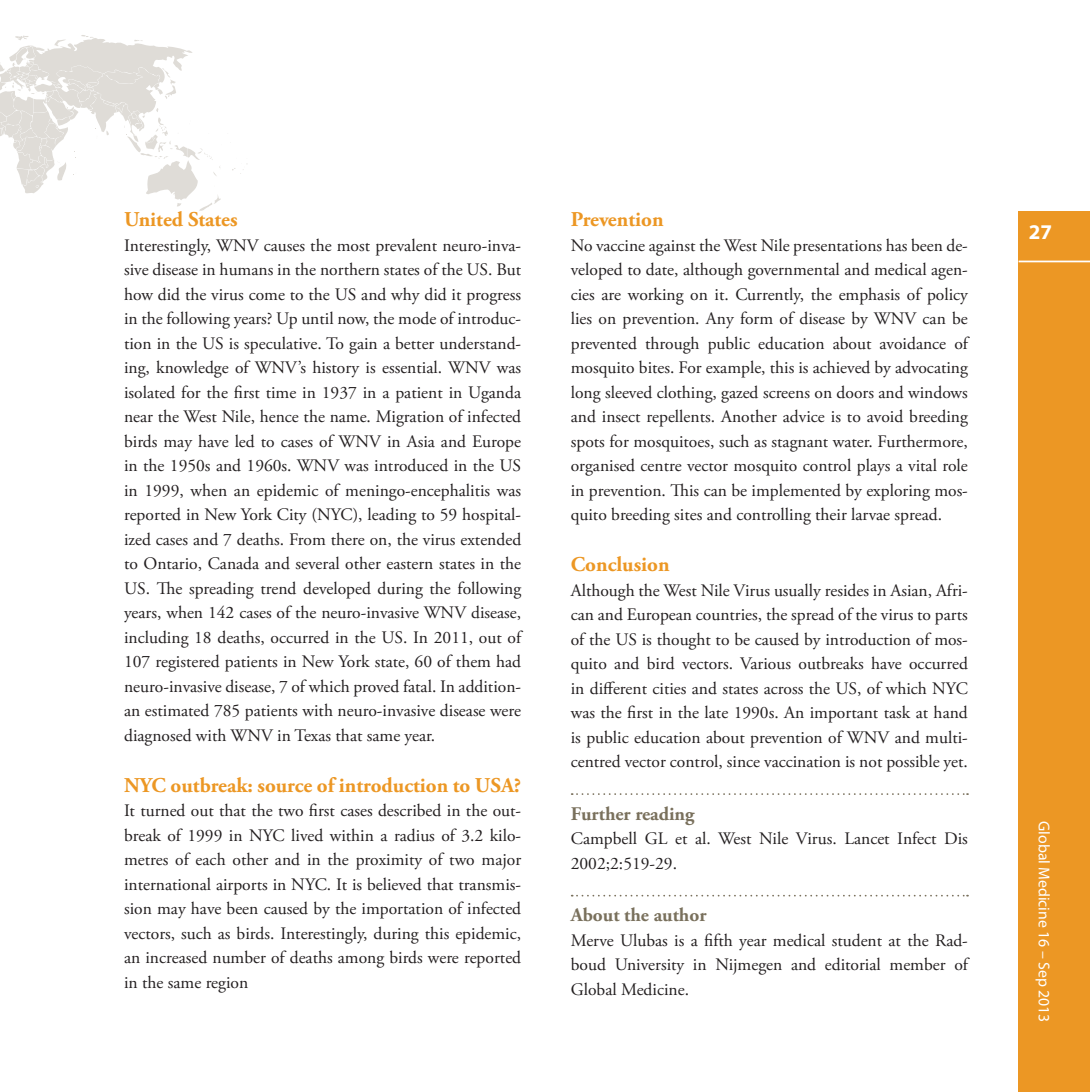
<style>
.page{position:relative;width:1092px;height:1092px;background:#fff}
.page>*{position:absolute;margin:0;border:0;box-sizing:border-box;transform-origin:0 0}
.Header_2_-_purple{font:700 21px "Adobe Garamond Pro";color:#ec9724}
.t1{font:700 21px "Myriad Pro";color:#fff}
.Header_2_-_further_r{font:700 19.25px "Adobe Garamond Pro";color:#79705c}
.Header_2_-_about_aut{font:700 19.25px "Adobe Garamond Pro";color:#79705c}
.t2{font:17.5px/24.5px "Adobe Garamond Pro";color:#231f20;text-align:justify}
.t3{font:15.75px "Myriad Pro";color:#fff}
</style>
<div class="page">
<svg style="left:571px;top:793px;width:396px;height:1px"></svg>
<svg style="left:571px;top:894px;width:396px;height:2px"></svg>
<svg style="left:0;top:35px;width:248px;height:176px"></svg>
<div style="left:1018px;top:211px;width:72px;height:880px;background:#ec9724"></div>
<hr style="left:1018px;top:260px;width:73px;height:2px;background:#fff">
<p class="Header_2_-_purple" style="left:124px;top:207px;width:115px">United States</p>
<p class="t2" style="left:124px;top:233px;width:398px">Interestingly, WNV causes the most prevalent neuro-inva&shy;sive disease in humans in the northern states of the US. But how did the virus come to the US and why did it progress in the following years? Up until now, the mode of introduc&shy;tion in the US is speculative. To gain a better understand&shy;ing, knowledge of WNV’s history is essential. WNV was isolated for the first time in 1937 in a patient in Uganda near the West Nile, hence the name. Migration of infected birds may have led to cases of WNV in Asia and Europe in the 1950s and 1960s. WNV was introduced in the US in 1999, when an epidemic of meningo-encephalitis was reported in New York City (NYC), leading to 59 hospital&shy;ized cases and 7 deaths. From there on, the virus extended to Ontario, Canada and several other eastern states in the US. The spreading trend developed during the following years, when 142 cases of the neuro-invasive WNV disease, including 18 deaths, occurred in the US. In 2011, out of 107 registered patients in New York state, 60 of them had neuro-invasive disease, 7 of which proved fatal. In addition&shy;an estimated 785 patients with neuro-invasive disease were diagnosed with WNV in Texas that same year.</p>
<p class="Header_2_-_purple" style="left:124px;top:772px;width:398px">NYC outbreak: source of introduction to USA?</p>
<p class="t2" style="left:124px;top:799px;width:398px">It turned out that the two first cases described in the out&shy;break of 1999 in NYC lived within a radius of 3.2 kilo&shy;metres of each other and in the proximity of two major international airports in NYC. It is believed that transmis&shy;sion may have been caused by the importation of infected vectors, such as birds. Interestingly, during this epidemic, an increased number of deaths among birds were reported in the same region</p>
<p class="Header_2_-_purple" style="left:570px;top:207px;width:94px">Prevention</p>
<p class="t2" style="left:570px;top:233px;width:398px">No vaccine against the West Nile presentations has been de&shy;veloped to date, although governmental and medical agen&shy;cies are working on it. Currently, the emphasis of policy lies on prevention. Any form of disease by WNV can be prevented through public education about avoidance of mosquito bites. For example, this is achieved by advocating long sleeved clothing, gazed screens on doors and windows and insect repellents. Another advice is to avoid breeding spots for mosquitoes, such as stagnant water. Furthermore, organised centre vector mosquito control plays a vital role in prevention. This can be implemented by exploring mos&shy;quito breeding sites and controlling their larvae spread.</p>
<p class="Header_2_-_purple" style="left:570px;top:552px;width:100px">Conclusion</p>
<p class="t2" style="left:570px;top:578px;width:398px">Although the West Nile Virus usually resides in Asian, Afri&shy;can and European countries, the spread of the virus to parts of the US is thought to be caused by introduction of mos&shy;quito and bird vectors. Various outbreaks have occurred in different cities and states across the US, of which NYC was the first in the late 1990s. An important task at hand is public education about prevention of WNV and multi&shy;centred vector control, since vaccination is not possible yet.</p>
<p class="Header_2_-_further_r" style="left:570px;top:802px;width:125px">Further reading</p>
<p class="t2" style="left:570px;top:827px;width:398px">Campbell GL et al. West Nile Virus. Lancet Infect Dis<br>2002;2:519-29.</p>
<p class="Header_2_-_about_aut" style="left:570px;top:903px;width:137px">About the author</p>
<p class="t2" style="left:570px;top:928px;width:398px">Merve Ulubas is a fifth year medical student at the Rad&shy;boud University in Nijmegen and editorial member of Global Medicine.</p>
<p class="t1" style="left:1028px;top:218px;width:25px">27</p>
<p class="t3" style="left:1053px;top:821px;width:203px;rotate:90deg">Global Medicine 16 – Sep 2013</p>
</div>
